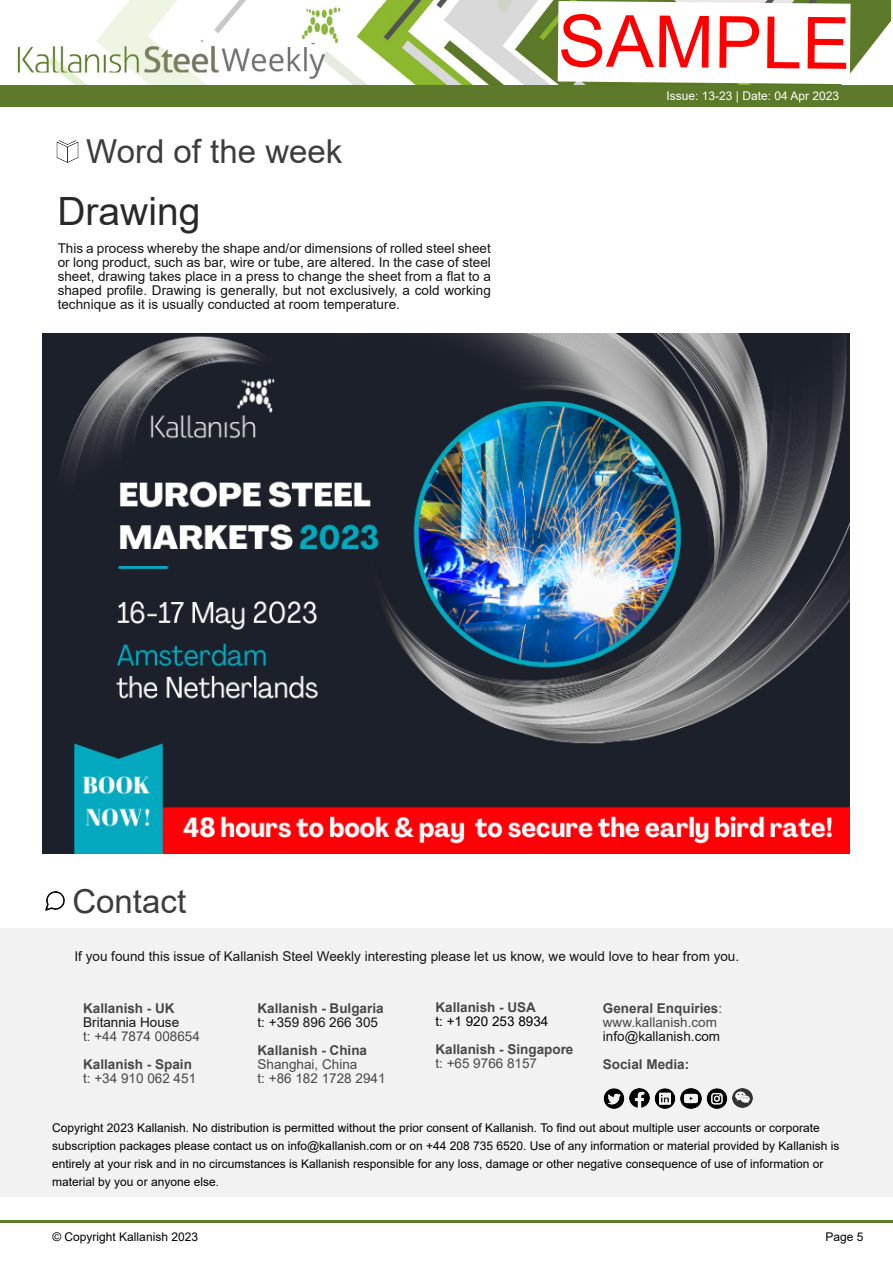
<style>
.page{position:relative;width:893px;height:1263px;background:#fff}
.page>*{position:absolute;margin:0;border:0;box-sizing:border-box;transform-origin:0 0}
.t1{font:72px "Arial";color:#f00}
.t2{font:39px "Arial";color:#282928}
.t3{font:33px "Arial";color:#3c3d3c}
.t4{font:13.5px/14px "Arial";color:#141413;text-align:justify}
.t5{font:13.5px/14px "Arial";color:#474847}
.t6{font:700 13.5px "Arial";color:#474847}
.t7{font:13.5px "Arial";color:#000}
.t8{font:12px/18px "Arial";color:#000}
.t9{font:12px "Arial";color:#fff}
.s1{font-weight:700}
</style>
<div class="page">
<hr style="left:0;top:1221px;width:893px;height:2px;background:#5c7a29">
<img style="left:17px;top:0;width:874px;height:85px">
<div style="left:0;top:85px;width:893px;height:22px;background:#5c7a29"></div>
<svg style="left:558px;top:1px;width:293px;height:83px"></svg>
<div style="left:0;top:928px;width:893px;height:268px;background:#f2f2f2"></div>
<img style="left:45px;top:891px;width:20px;height:20px">
<img style="left:706px;top:1088px;width:22px;height:21px">
<img style="left:603px;top:1088px;width:22px;height:21px">
<img style="left:654px;top:1088px;width:22px;height:21px">
<img style="left:630px;top:1088px;width:19px;height:19px">
<img style="left:681px;top:1088px;width:20px;height:20px">
<img style="left:733px;top:1088px;width:19px;height:19px">
<img style="left:57px;top:140px;width:22px;height:22px">
<img style="left:42px;top:333px;width:808px;height:521px">
<h3 class="t3" style="left:86px;top:139px;width:258px">Word of the week</h3>
<h2 class="t2" style="left:57px;top:197px;width:145px">Drawing</h2>
<p class="t4" style="left:58px;top:242px;width:435px">This a process whereby the shape and/or dimensions of rolled steel sheet or long product, such as bar, wire or tube, are altered. In the case of steel sheet, drawing takes place in a press to change the sheet from a flat to a shaped profile. Drawing is generally, but not exclusively, a cold working technique as it is usually conducted at room temperature.</p>
<h1 class="t1" style="left:559px;top:13px;width:294px;rotate:1deg">SAMPLE</h1>
<p class="t9" style="left:667px;top:91px;width:174px">Issue: 13-23 | Date: 04 Apr 2023</p>
<h3 class="t3" style="left:72px;top:889px;width:115px">Contact</h3>
<p class="t4" style="left:75px;top:951px;width:666px">If you found this issue of Kallanish Steel Weekly interesting please let us know, we would love to hear from you.</p>
<p class="t6" style="left:83px;top:1003px;width:93px">Kallanish - UK</p>
<p class="t4" style="left:83px;top:1016px;width:98px">Britannia House</p>
<p class="t5" style="left:83px;top:1030px;width:118px">t: +44 7874 008654</p>
<p class="t6" style="left:83px;top:1059px;width:110px">Kallanish - Spain</p>
<p class="t5" style="left:83px;top:1072px;width:114px">t: +34 910 062 451</p>
<p class="t6" style="left:435px;top:1002px;width:102px">Kallanish - USA</p>
<p class="t7" style="left:435px;top:1016px;width:114px">t: +1 920 253 8934</p>
<p class="t6" style="left:435px;top:1044px;width:140px">Kallanish - Singapore</p>
<p class="t5" style="left:435px;top:1057px;width:103px">t: +65 9766 8157</p>
<p class="t5" style="left:603px;top:1002px;width:121px"><span class="s1">General Enquiries</span>: www.kallanish.com</p>
<p class="t4" style="left:603px;top:1030px;width:119px">info@kallanish.com</p>
<p class="t6" style="left:603px;top:1059px;width:88px">Social Media:</p>
<p class="t6" style="left:258px;top:1003px;width:128px">Kallanish - Bulgaria</p>
<p class="t4" style="left:258px;top:1016px;width:122px">t: +359 896 266 305</p>
<p class="t6" style="left:258px;top:1045px;width:111px">Kallanish - China</p>
<p class="t5" style="left:258px;top:1058px;width:129px">Shanghai, China<br>t: +86 182 1728 2941</p>
<p class="t8" style="left:52px;top:1119px;width:789px">Copyright 2023 Kallanish. No distribution is permitted without the prior consent of Kallanish. To find out about multiple user accounts or corporate subscription packages please contact us on info@kallanish.com or on +44 208 735 6520. Use of any information or material provided by Kallanish is entirely at your risk and in no circumstances is Kallanish responsible for any loss, damage or other negative consequence of use of information or material by you or anyone else.</p>
<p class="t8" style="left:52px;top:1229px;width:147px">© Copyright Kallanish 2023</p>
<p class="t8" style="left:825px;top:1229px;width:40px">Page 5</p>
</div>
